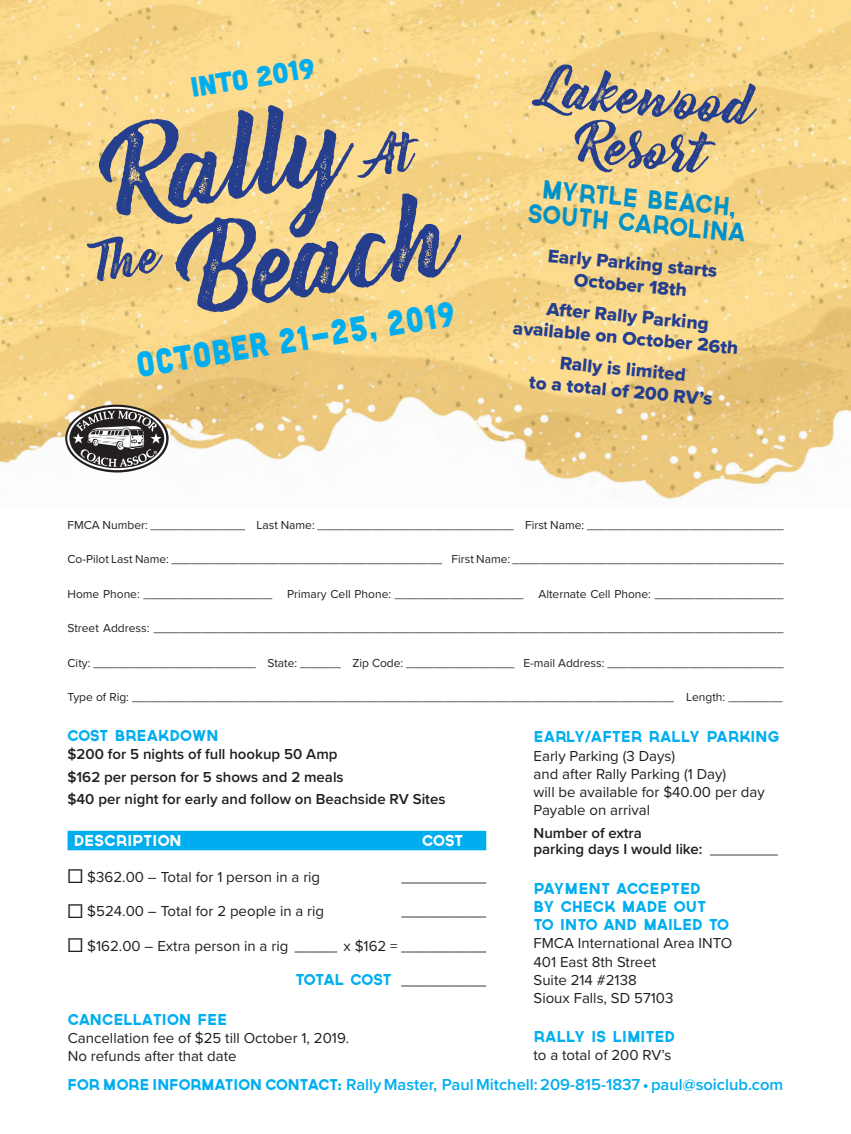
<style>
.page{position:relative;width:851px;height:1134px;background:#fff}
.page>*{position:absolute;margin:0;border:0;box-sizing:border-box;transform-origin:0 0}
.t1{font:106.05px "Bernadette Rough";color:#253f8e}
.t2{font:51px/52.5px "Bernadette Rough";color:#253f8e;text-align:center}
.t3{font:34.5px "Cubano Sharp";color:#00aeef;scale:.87 1}
.t4{font:27.9px "Cubano Sharp";color:#00aeef}
.t5{font:24.75px/24.8px "Governor";color:#0092c8;text-align:center;scale:.93 1}
.t6{font:18.9px/21.8px "Proxima Nova Extrabld";color:#253f8e;text-align:center}
.t7{font:600 16.5px "Proxima Nova";color:#00aeef}
.t8{font:15px/18.1px "Proxima Nova";color:#231f20}
.t9{font:600 15px/22.5px "Proxima Nova";color:#231f20}
.t10{font:15px/18.1px "Governor";color:#00aeef}
.t11{font:15px "Governor";color:#fff}
.t12{font:12px "Proxima Nova";color:#231f20}
.s1{font-size:48.15px}
.s2{font-family:"Cubano Sharp"}
.s3{font-family:"Proxima Nova";font-weight:900;font-size:16.5px}
.s4{font-weight:400}
.s5{font-size:24px}
.s6{font-family:"Governor";color:#00aeef}
.s7{font-family:"Governor";font-weight:400;font-size:14.85px}
.s8{font-family:"Cubano Sharp";font-weight:400;font-size:14.85px}
</style>
<div class="page">
<img style="left:0;top:0;width:850px;height:499px">
<svg style="left:65px;top:405px;width:104px;height:68px"></svg>
<div style="left:68px;top:831px;width:418px;height:19px;background:#00aeef"></div>
<svg style="left:86px;top:235px;width:79px;height:48px;background:#f6d588"></svg>
<h3 class="t4" style="left:188px;top:69px;width:126px;rotate:-9deg">INTO 2019</h3>
<h1 class="t1" style="left:98px;top:95px;width:303px;rotate:-9deg">Rally <span class="s1">At</span></h1>
<h1 class="t1" style="left:177px;top:192px;width:271px;rotate:-9deg">Beach</h1>
<h3 class="t3" style="left:133px;top:342px;width:371px;rotate:-9deg">OCTOBER 21-25, 2019</h3>
<h2 class="t2" style="left:542px;top:62px;width:218px;rotate:5deg">Lakewood<br>Resort</h2>
<h3 class="t5" style="left:530px;top:177px;width:236px;rotate:5deg">MYRTLE BEACH<span class="s2">,<br></span>SOUTH CAROLINA</h3>
<h3 class="t6" style="left:549px;top:245px;width:171px;rotate:5deg">Early Parking starts<br>October 18th</h3>
<h3 class="t6" style="left:516px;top:295px;width:227px;rotate:5deg">After Rally Parking available on October 26th</h3>
<h3 class="t6" style="left:532px;top:350px;width:186px;rotate:5deg">Rally is limited<br>to a total of 200 RV’s</h3>
<p class="t12" style="left:68px;top:516px;width:717px">FMCA Number: ______________ Last Name: _____________________________ First Name: _____________________________</p>
<p class="t12" style="left:68px;top:551px;width:717px">Co-Pilot Last Name: ________________________________________ First Name: ________________________________________</p>
<p class="t12" style="left:68px;top:585px;width:717px">Home Phone: ___________________ Primary Cell Phone: ___________________ Alternate Cell Phone: ___________________</p>
<p class="t12" style="left:68px;top:620px;width:717px">Street Address: _____________________________________________________________________________________________</p>
<p class="t12" style="left:68px;top:654px;width:717px">City: ________________________ State: ______ Zip Code: ________________ E-mail Address: __________________________</p>
<p class="t12" style="left:68px;top:689px;width:716px">Type of Rig: ________________________________________________________________________________ Length: ________</p>
<p class="t10" style="left:533px;top:728px;width:247px">EARLY<span class="s3">/</span>AFTER RALLY PARKING</p>
<p class="t8" style="left:533px;top:746px;width:233px">Early Parking (3 Days)<br>and after Rally Parking (1 Day)<br>will be available for $40.00 per day<br>Payable on arrival</p>
<p class="t9" style="left:533px;top:824px;width:246px;line-height:16.6px">Number of extra<br>parking days I would like: <span class="s4">________</span></p>
<p class="t10" style="left:533px;top:880px;width:197px">PAYMENT ACCEPTED<br>BY CHECK MADE OUT<br>TO INTO AND MAILED TO</p>
<p class="t8" style="left:533px;top:934px;width:200px">FMCA International Area INTO<br>401 East 8th Street<br>Suite 214 #2138<br>Sioux Falls, SD 57103</p>
<p class="t10" style="left:533px;top:1028px;width:143px">RALLY IS LIMITED</p>
<p class="t8" style="left:533px;top:1046px;width:139px">to a total of 200 RV’s</p>
<p class="t10" style="left:68px;top:727px;width:153px">COST BREAKDOWN</p>
<p class="t9" style="left:68px;top:743px;width:379px">$200 for 5 nights of full hookup 50 Amp<br>$162 per person for 5 shows and 2 meals<br>$40 per night for early and follow on Beachside RV Sites</p>
<p class="t11" style="left:74px;top:832px;width:109px">DESCRIPTION</p>
<p class="t11" style="left:422px;top:832px;width:42px">COST</p>
<p class="t8" style="left:68px;top:867px;width:254px"><span class="s5">☐</span> $362.00 – Total for 1 person in a rig</p>
<p class="t8" style="left:401px;top:867px;width:86px">__________</p>
<p class="t8" style="left:68px;top:901px;width:258px"><span class="s5">☐</span> $524.00 – Total for 2 people in a rig</p>
<p class="t8" style="left:401px;top:901px;width:86px">__________</p>
<p class="t8" style="left:68px;top:936px;width:420px"><span class="s5">☐</span> $162.00 – Extra person in a rig _____ x $162 = __________</p>
<p class="t8" style="left:295px;top:970px;width:192px"><span class="s6">TOTAL COST</span> __________</p>
<p class="t10" style="left:68px;top:1010px;width:161px">CANCELLATION FEE</p>
<p class="t8" style="left:68px;top:1028px;width:283px;line-height:17.7px">Cancellation fee of $25 till October 1, 2019.<br>No refunds after that date</p>
<h3 class="t7" style="left:68px;top:1072px;width:717px"><span class="s7">FOR MORE INFORMATION CONTACT</span><span class="s8">:</span> Rally Master, Paul Mitchell: 209-815-1837 • paul@soiclub.com</h3>
</div>
